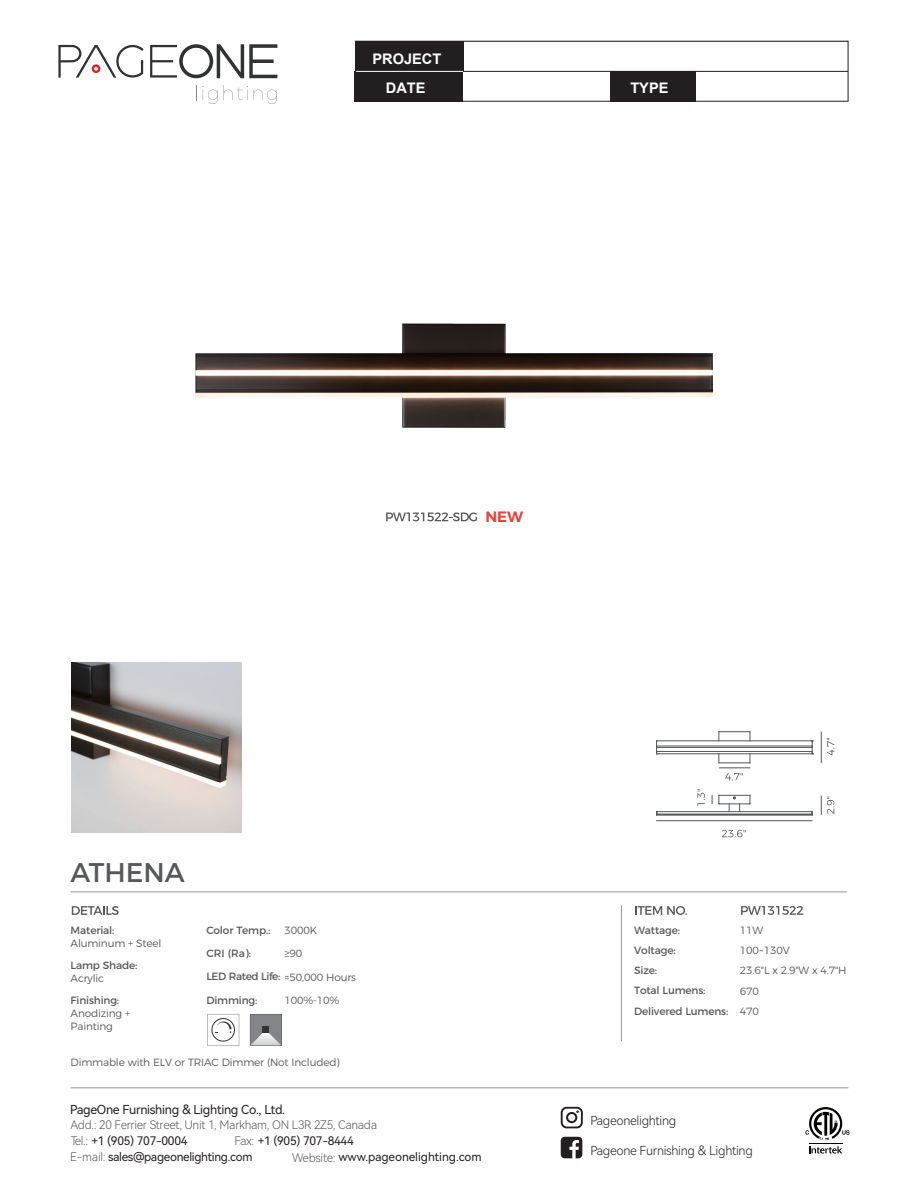
<style>
.page{position:relative;width:919px;height:1187px;background:#fff}
.page>*{position:absolute;margin:0;border:0;box-sizing:border-box;transform-origin:0 0}
.t1{font:27px "Montserrat";color:#57585a}
.t2{font:600 15px "Montserrat";color:#ee3e35}
.t3{font:700 14.55px/29.8px "Arial";color:#fff;text-align:center}
.t4{font:12.45px "Harmony OS Sans SC Light";letter-spacing:-.025em;color:#231f20}
.t5{font:12.45px "Harmony OS Sans SC";letter-spacing:-.025em;color:#231f20}
.t6{font:11.7px/16.2px "Harmony OS Sans SC";letter-spacing:-.025em;color:#231f20}
.t7{font:11.7px "Harmony OS Sans SC Light";letter-spacing:-.025em;color:#57585a}
.t8{font:11.7px "Harmony OS Sans SC";letter-spacing:-.005em;color:#231f20}
.t9{font:300 10.5px/23.1px "Montserrat";letter-spacing:-.015em;color:#57585a}
.t10{font:10.5px/20.2px "Montserrat";letter-spacing:-.015em;color:#57585a}
.s1{font-weight:400}
.s2{font-family:"Harmony OS Sans SC Light";color:#57585a}
</style>
<div class="page">
<hr style="left:355px;top:71px;width:493px;height:1px;background:#231f20">
<div style="left:355px;top:41px;width:108px;height:30px;background:#231f20"></div>
<div style="left:355px;top:71px;width:108px;height:30px;background:#231f20"></div>
<div style="left:610px;top:71px;width:85px;height:30px;background:#231f20"></div>
<hr style="left:356px;top:71px;width:107px;height:1px;background:#fff">
<hr style="left:355px;top:41px;width:493px;height:1px;background:#231f20">
<hr style="left:355px;top:101px;width:493px;height:1px;background:#231f20">
<hr style="left:847px;top:41px;width:1px;height:60px;background:#231f20">
<svg style="left:809px;top:1146px;width:33px;height:7px"></svg>
<hr style="left:809px;top:1142px;width:33px;height:1px;background:#040503">
<svg style="left:805px;top:1107px;width:44px;height:33px"></svg>
<hr style="left:71px;top:1087px;width:777px;height:1px;background:#939598">
<svg style="left:560px;top:1136px;width:22px;height:22px"></svg>
<svg style="left:560px;top:1106px;width:22px;height:22px"></svg>
<svg style="left:150px;top:44px;width:127px;height:34px"></svg>
<svg style="left:58px;top:45px;width:86px;height:33px"></svg>
<svg style="left:196px;top:85px;width:81px;height:19px"></svg>
<hr style="left:70px;top:891px;width:776px;height:1px;background:#939598">
<svg style="left:386px;top:512px;width:91px;height:9px"></svg>
<svg style="left:827px;top:738px;width:7px;height:17px"></svg>
<svg style="left:725px;top:773px;width:17px;height:7px"></svg>
<svg style="left:820px;top:795px;width:14px;height:19px"></svg>
<hr style="left:820px;top:731px;width:1px;height:31px;background:#57585a">
<hr style="left:719px;top:767px;width:31px;height:1px;background:#57585a">
<svg style="left:722px;top:829px;width:23px;height:8px"></svg>
<hr style="left:656px;top:820px;width:156px;height:1px;background:#57585a">
<img style="left:196px;top:324px;width:516px;height:103px">
<img style="left:72px;top:662px;width:170px;height:170px">
<hr style="left:718px;top:731px;width:31px;height:1px;background:#57585a">
<hr style="left:718px;top:762px;width:31px;height:1px;background:#57585a">
<hr style="left:656px;top:753px;width:156px;height:1px;background:#57585a">
<hr style="left:656px;top:745px;width:156px;height:1px;background:#57585a">
<hr style="left:656px;top:747px;width:156px;height:1px;background:#57585a">
<hr style="left:657px;top:740px;width:154px;height:1px;background:#57585a">
<hr style="left:657px;top:751px;width:154px;height:1px;background:#57585a">
<svg style="left:811px;top:740px;width:2px;height:14px"></svg>
<svg style="left:656px;top:789px;width:156px;height:26px"></svg>
<svg style="left:250px;top:1014px;width:32px;height:31px"></svg>
<svg style="left:207px;top:1014px;width:32px;height:31px"></svg>
<svg style="left:72px;top:906px;width:47px;height:8px"></svg>
<hr style="left:621px;top:905px;width:1px;height:136px;background:#939598">
<svg style="left:741px;top:906px;width:62px;height:8px"></svg>
<svg style="left:635px;top:906px;width:51px;height:8px"></svg>
<h3 class="t3" style="left:372px;top:44px;width:70px">PROJECT<br>DATE</h3>
<h3 class="t3" style="left:630px;top:74px;width:40px">TYPE</h3>
<h2 class="t2" style="left:485px;top:504px;width:39px">NEW</h2>
<h1 class="t1" style="left:71px;top:851px;width:116px">ATHENA</h1>
<p class="t10" style="left:71px;top:918px;width:45px">Material:</p>
<p class="t9" style="left:71px;top:930px;width:92px">Aluminum + Steel</p>
<p class="t10" style="left:71px;top:953px;width:68px">Lamp Shade:</p>
<p class="t9" style="left:71px;top:966px;width:35px">Acrylic</p>
<p class="t10" style="left:206px;top:918px;width:66px">Color Temp.:</p>
<p class="t9" style="left:284px;top:917px;width:34px">3000K</p>
<p class="t10" style="left:206px;top:942px;width:46px">CRI (Ra):</p>
<p class="t10" style="left:634px;top:918px;width:47px">Wattage:<br>Voltage:</p>
<p class="t10" style="left:634px;top:979px;width:73px">Total Lumens:</p>
<p class="t9" style="left:206px;top:941px;width:151px;text-indent:78px">≥90<br><span class="s1">LED Rated Life:</span> ≈50,000 Hours</p>
<p class="t10" style="left:206px;top:989px;width:52px">Dimming:</p>
<p class="t9" style="left:284px;top:987px;width:56px">100%-10%</p>
<p class="t10" style="left:634px;top:959px;width:25px">Size:</p>
<p class="t10" style="left:71px;top:989px;width:50px">Finishing:</p>
<p class="t9" style="left:71px;top:1000px;width:61px">Anodizing +</p>
<p class="t10" style="left:634px;top:999px;width:96px">Delivered Lumens:</p>
<p class="t9" style="left:71px;top:1013px;width:44px">Painting</p>
<p class="t9" style="left:71px;top:1049px;width:270px">Dimmable with ELV or TRIAC Dimmer (Not Included)</p>
<p class="t9" style="left:740px;top:919px;width:51px;line-height:20.2px">11W<br>100~130V</p>
<p class="t9" style="left:740px;top:978px;width:21px">670</p>
<p class="t9" style="left:740px;top:958px;width:108px">23.6"L x 2.9"W x 4.7"H</p>
<p class="t9" style="left:740px;top:998px;width:21px">470</p>
<p class="t5" style="left:70px;top:1100px;width:216px">PageOne Furnishing &amp; Lighting Co., Ltd.</p>
<p class="t7" style="left:71px;top:1116px;width:308px">Add.: 20 Ferrier Street, Unit 1, Markham, ON L3R 2Z5, Canada</p>
<p class="t6" style="left:71px;top:1132px;width:118px"><span class="s2">Tel.:</span> +1 (905) 707-0004</p>
<p class="t6" style="left:70px;top:1132px;width:285px;text-indent:164px"><span class="s2">Fax:</span> +1 (905) 707-8444<br><span class="s2">E-mail:</span> sales@pageonelighting.com</p>
<p class="t8" style="left:292px;top:1148px;width:191px"><span class="s2">Website:</span> www.pageonelighting.com</p>
<p class="t4" style="left:590px;top:1111px;width:87px">Pageonelighting</p>
<p class="t4" style="left:590px;top:1141px;width:164px">Pageone Furnishing &amp; Lighting</p>
</div>
